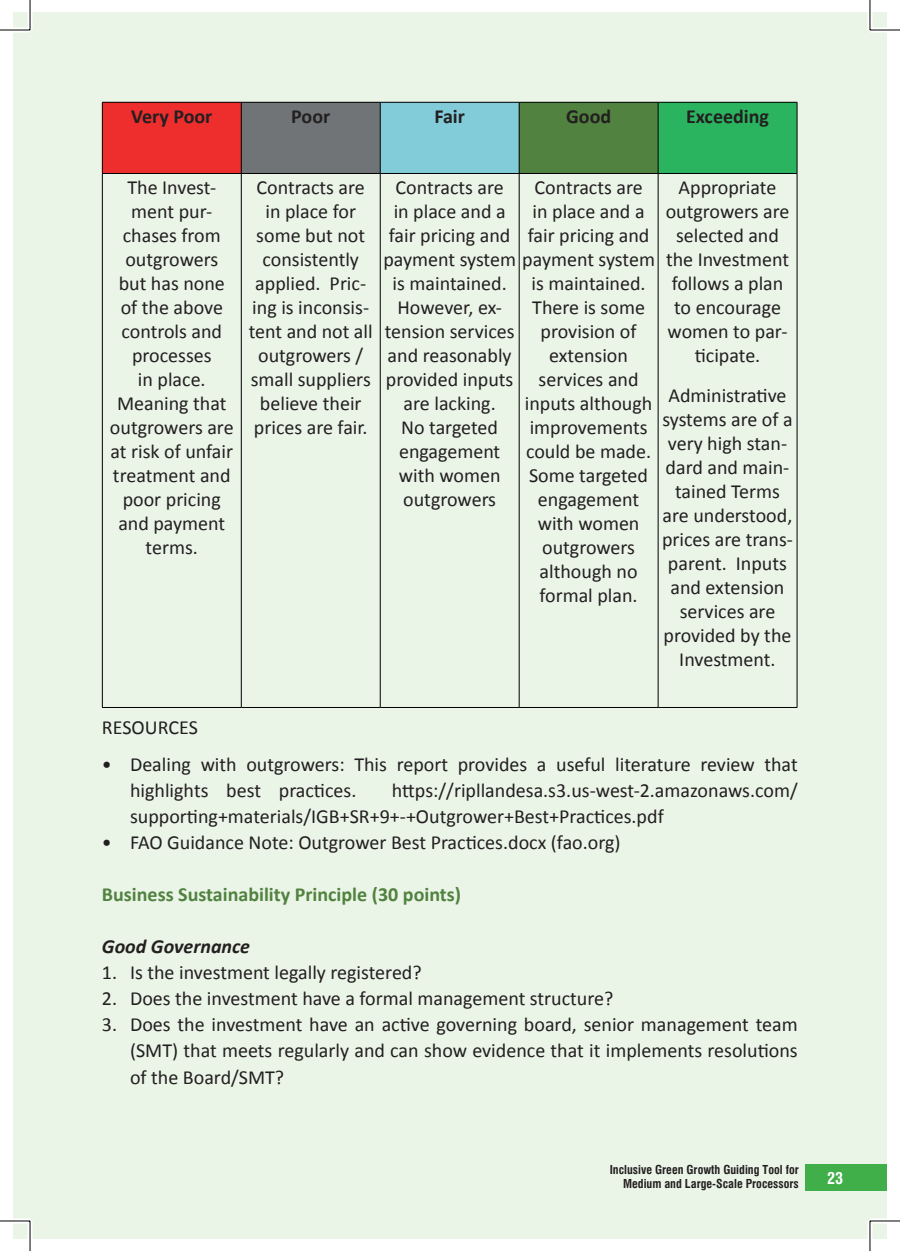
<style>
.page{position:relative;width:900px;height:1251px;background:#fff}
.page>*{position:absolute;margin:0;border:0;box-sizing:border-box;transform-origin:0 0}
.t1{font:20px/24px "Calibri";color:#231f20;text-align:center}
.t2{font:700 20px "Calibri";color:#51823f}
.t3{font:700 20px "Calibri";color:#231f20}
.t4{font:italic 700 20px "Calibri";color:#231f20}
.t5{font:700 condensed 16px "Swiss 721 BT";color:#fff}
.t6{font:700 condensed 12px/14.4px "Swiss 721 BT";color:#231f20;text-align:right}
</style>
<div class="page">
<div style="left:13px;top:13px;width:16px;height:1225px;background:#eaf4e7"></div>
<div style="left:29px;top:13px;width:857px;height:1225px;background:#eaf4e7"></div>
<div style="left:804px;top:1163px;width:82px;height:27px;background:#40ae49"></div>
<div style="left:102px;top:102px;width:139px;height:71px;background:#ee2d2d"></div>
<div style="left:241px;top:102px;width:139px;height:71px;background:#707476"></div>
<div style="left:380px;top:102px;width:139px;height:71px;background:#82cbd9"></div>
<div style="left:519px;top:102px;width:138px;height:71px;background:#51823f"></div>
<div style="left:657px;top:102px;width:139px;height:71px;background:#2bb45f"></div>
<hr style="left:102px;top:102px;width:139px;height:1px;background:#000001">
<hr style="left:102px;top:103px;width:1px;height:70px;background:#000001">
<hr style="left:241px;top:102px;width:139px;height:1px;background:#000001">
<hr style="left:241px;top:103px;width:1px;height:70px;background:#000001">
<hr style="left:380px;top:102px;width:139px;height:1px;background:#000001">
<hr style="left:380px;top:103px;width:1px;height:70px;background:#000001">
<hr style="left:519px;top:102px;width:138px;height:1px;background:#000001">
<hr style="left:518px;top:103px;width:1px;height:70px;background:#000001">
<hr style="left:657px;top:102px;width:139px;height:1px;background:#000001">
<hr style="left:657px;top:103px;width:1px;height:70px;background:#000001">
<hr style="left:796px;top:103px;width:1px;height:70px;background:#000001">
<hr style="left:102px;top:173px;width:139px;height:1px;background:#000001">
<hr style="left:102px;top:174px;width:1px;height:533px;background:#000001">
<hr style="left:241px;top:173px;width:139px;height:1px;background:#000001">
<hr style="left:241px;top:174px;width:1px;height:533px;background:#000001">
<hr style="left:380px;top:173px;width:139px;height:1px;background:#000001">
<hr style="left:380px;top:174px;width:1px;height:533px;background:#000001">
<hr style="left:519px;top:173px;width:138px;height:1px;background:#000001">
<hr style="left:518px;top:174px;width:1px;height:533px;background:#000001">
<hr style="left:657px;top:173px;width:139px;height:1px;background:#000001">
<hr style="left:657px;top:174px;width:1px;height:533px;background:#000001">
<hr style="left:796px;top:174px;width:1px;height:533px;background:#000001">
<hr style="left:102px;top:707px;width:139px;height:1px;background:#000001">
<hr style="left:241px;top:707px;width:139px;height:1px;background:#000001">
<hr style="left:380px;top:707px;width:139px;height:1px;background:#000001">
<hr style="left:519px;top:707px;width:138px;height:1px;background:#000001">
<hr style="left:657px;top:707px;width:139px;height:1px;background:#000001">
<svg style="left:0;top:28px;width:30px;height:5px"></svg>
<svg style="left:870px;top:28px;width:29px;height:5px"></svg>
<svg style="left:0;top:1218px;width:30px;height:5px"></svg>
<svg style="left:870px;top:1218px;width:29px;height:5px"></svg>
<svg style="left:28px;top:0;width:4px;height:30px"></svg>
<svg style="left:28px;top:1221px;width:4px;height:30px"></svg>
<svg style="left:867px;top:0;width:5px;height:30px"></svg>
<svg style="left:867px;top:1221px;width:5px;height:30px"></svg>
<hr style="left:0;top:30px;width:30px;height:1px;background:#000">
<hr style="left:869px;top:30px;width:30px;height:1px;background:#000">
<hr style="left:0;top:1220px;width:30px;height:1px;background:#000">
<hr style="left:869px;top:1220px;width:30px;height:1px;background:#000">
<hr style="left:30px;top:0;width:1px;height:30px;background:#000">
<hr style="left:30px;top:1221px;width:1px;height:30px;background:#000">
<hr style="left:869px;top:0;width:1px;height:30px;background:#000">
<hr style="left:869px;top:1221px;width:1px;height:30px;background:#000">
<p class="t3" style="left:131px;top:104px;width:83px">Very Poor</p>
<p class="t3" style="left:291px;top:104px;width:40px">Poor</p>
<p class="t3" style="left:434px;top:104px;width:32px">Fair</p>
<p class="t3" style="left:566px;top:104px;width:46px">Good</p>
<p class="t3" style="left:685px;top:104px;width:84px">Exceeding</p>
<p class="t1" style="left:110px;top:176px;width:125px">The Invest&shy;ment pur&shy;chases from outgrowers but has none of the above controls and processes<br>in place.<br>Meaning that outgrowers are at risk of unfair treatment and poor pricing and payment terms.</p>
<p class="t1" style="left:249px;top:176px;width:125px">Contracts are in place for some but not consistently applied. Pric&shy;ing is inconsis&shy;tent and not all outgrowers / small suppliers believe their prices are fair.</p>
<p class="t1" style="left:395px;top:176px;width:110px">Contracts are</p>
<p class="t1" style="left:527px;top:176px;width:123px">Contracts are in place and a fair pricing and</p>
<p class="t1" style="left:524px;top:272px;width:129px">is maintained.<br>There is some provision of extension services and inputs although improvements could be made.<br>Some targeted engagement with women outgrowers although no formal plan.</p>
<p class="t1" style="left:393px;top:200px;width:113px">in place and a</p>
<p class="t1" style="left:388px;top:224px;width:123px">fair pricing and</p>
<p class="t1" style="left:383px;top:248px;width:273px">payment system payment system</p>
<p class="t1" style="left:392px;top:272px;width:116px">is maintained.</p>
<p class="t1" style="left:397px;top:296px;width:106px">However, ex-</p>
<p class="t1" style="left:384px;top:320px;width:131px">tension services</p>
<p class="t1" style="left:387px;top:344px;width:125px">and reasonably</p>
<p class="t1" style="left:386px;top:368px;width:129px">provided inputs</p>
<p class="t1" style="left:403px;top:392px;width:94px">are lacking.</p>
<p class="t1" style="left:401px;top:416px;width:98px">No targeted</p>
<p class="t1" style="left:399px;top:440px;width:103px">engagement</p>
<p class="t1" style="left:398px;top:464px;width:103px">with women</p>
<p class="t1" style="left:403px;top:488px;width:94px">outgrowers</p>
<p class="t1" style="left:665px;top:176px;width:125px">Appropriate outgrowers are selected and the Investment follows a plan to encourage women to par&shy;ticipate.</p>
<p class="t1" style="left:661px;top:384px;width:132px">Administrative systems are of a very high stan&shy;dard and main&shy;tained Terms are understood, prices are trans&shy;parent. Inputs and extension services are provided by the<br>Investment.</p>
<p class="t1" style="left:102px;top:715px;width:97px">RESOURCES</p>
<p class="t1" style="left:130px;top:751px;width:669px;line-height:26px;text-align:left;text-indent:-28px">• Dealing with outgrowers: This report provides a useful literature review that highlights best practices.</p>
<p class="t1" style="left:130px;top:777px;width:669px;line-height:26px;text-align:left;text-indent:262px">https://ripllandesa.s3.us-west-2.amazonaws.com/ supporting+materials/IGB+SR+9+-+Outgrower+Best+Practices.pdf</p>
<p class="t1" style="left:102px;top:830px;width:520px">• FAO Guidance Note: Outgrower Best Practices.docx (fao.org)</p>
<p class="t2" style="left:102px;top:881px;width:360px">Business Sustainability Principle (30 points)</p>
<p class="t4" style="left:102px;top:932px;width:149px">Good Governance</p>
<p class="t1" style="left:102px;top:960px;width:321px">1. Is the investment legally registered?</p>
<p class="t1" style="left:102px;top:986px;width:512px">2. Does the investment have a formal management structure?</p>
<p class="t1" style="left:130px;top:1011px;width:669px;line-height:26.2px;text-align:justify;text-indent:-28px">3. Does the investment have an active governing board, senior management team (SMT) that meets regularly and can show evidence that it implements resolutions of the Board/SMT?</p>
<p class="t6" style="left:609px;top:1162px;width:191px">Inclusive Green Growth Guiding Tool for<br>Medium and Large-Scale Processors</p>
<p class="t5" style="left:826px;top:1168px;width:17px">23</p>
</div>
